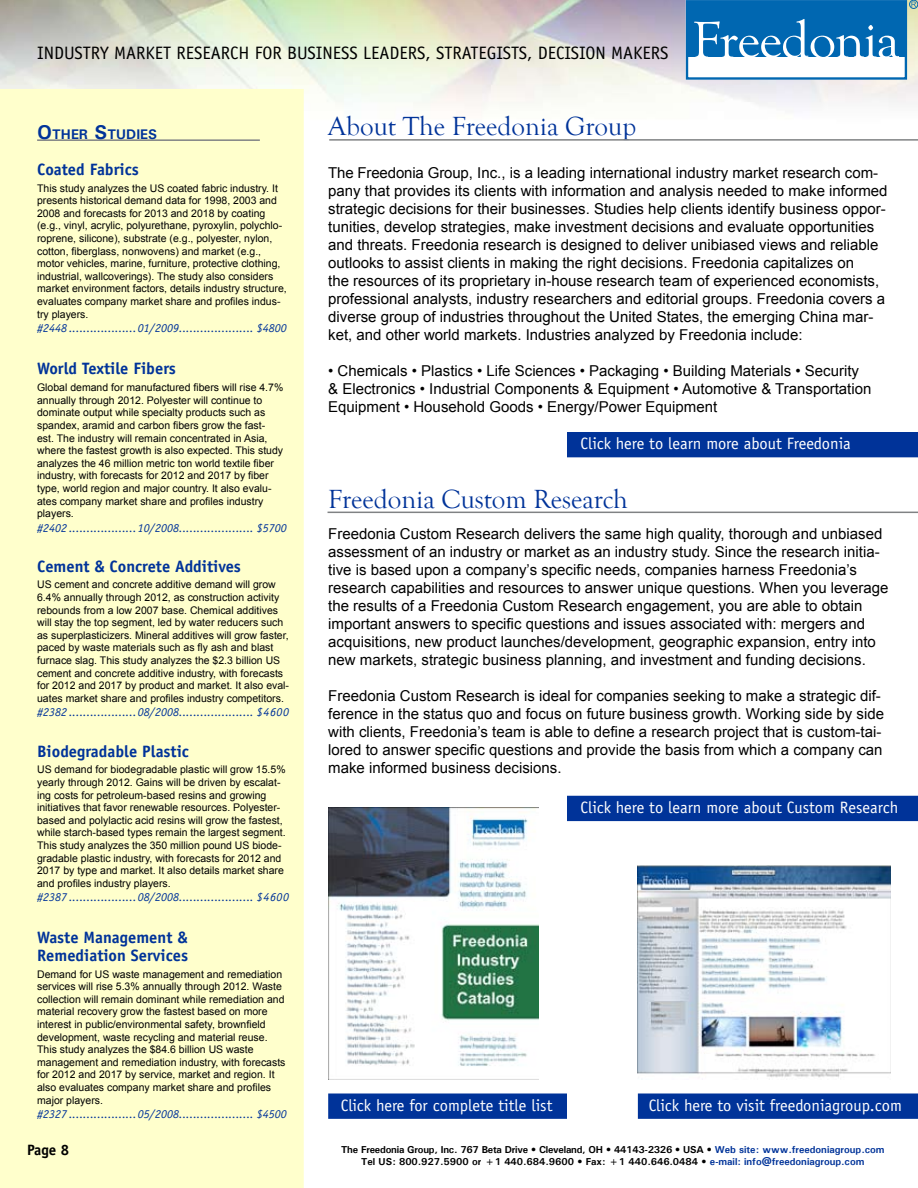
<style>
.page{position:relative;width:918px;height:1188px;background:#fff}
.page>*{position:absolute;margin:0;border:0;box-sizing:border-box;transform-origin:0 0}
.t1{font:27px "Goudy Old Style T";color:#039}
.t2{font:18px "Officina Sans";color:#000}
.t3{font:16.5px "Officina Sans";color:#fff}
.t4{font:700 16.5px/18px "Officina Sans";color:#039}
.t5{font:15px/18px "Arial";color:#000}
.t6{font:700 15px "Officina Sans";color:#000}
.t7{font:700 13.95px "Univers";color:#039}
.t8{font:italic 12px "Officina Sans";color:#039}
.t9{font:10.5px/12.6px "Arial";color:#000}
.t10{font:700 10.05px/12px "Univers";color:#000;text-align:center}
.s1{font-size:19.95px}
.s2{font-style:italic}
.s3{color:#039}
</style>
<div class="page">
<div style="left:0;top:89px;width:304px;height:1099px;background:#ffc"></div>
<hr style="left:329px;top:139px;width:589px;height:2px;background:#808284">
<hr style="left:328px;top:512px;width:590px;height:1px;background:#808284">
<div style="left:567px;top:432px;width:351px;height:25px;background:#039"></div>
<div style="left:568px;top:796px;width:349px;height:24px;background:#039"></div>
<div style="left:567px;top:796px;width:351px;height:25px;border:2px solid #039"></div>
<div style="left:639px;top:1094px;width:278px;height:24px;background:#039"></div>
<div style="left:638px;top:1094px;width:280px;height:25px;border:2px solid #039"></div>
<div style="left:329px;top:1094px;width:237px;height:24px;background:#039"></div>
<div style="left:328px;top:1094px;width:239px;height:25px;border:2px solid #039"></div>
<hr style="left:37px;top:139px;width:223px;height:2px;background:#808284">
<div style="left:686px;top:0;width:221px;height:80px;border:2px solid #0067b1"></div>
<div style="left:687px;top:1px;width:218px;height:56px;background:#0067b1"></div>
<svg style="left:694px;top:19px;width:205px;height:38px"></svg>
<div style="left:909px;top:0;width:9px;height:9px;border:1px solid #0067b1;border-radius:50%"></div>
<svg style="left:911px;top:2px;width:5px;height:5px"></svg>
<img style="left:637px;top:866px;width:254px;height:211px">
<img style="left:328px;top:808px;width:211px;height:272px">
<h2 class="t2" style="left:37px;top:42px;width:633px">INDUSTRY MARKET RESEARCH FOR BUSINESS LEADERS, STRATEGISTS, DECISION MAKERS</h2>
<h3 class="t7" style="left:37px;top:126px;width:120px"><span class="s1">O</span>ther <span class="s1">S</span>tudies</h3>
<h3 class="t4" style="left:37px;top:160px;width:103px">Coated Fabrics</h3>
<p class="t9" style="left:37px;top:182px;width:251px">This study analyzes the US coated fabric industry. It presents historical demand data for 1998, 2003 and 2008 and forecasts for 2013 and 2018 by coating (e.g., vinyl, acrylic, polyurethane, pyroxylin, polychlo&shy;roprene, silicone), substrate (e.g., polyester, nylon, cotton, fiberglass, nonwovens) and market (e.g., motor vehicles, marine, furniture, protective clothing, industrial, wallcoverings). The study also considers market environment factors, details industry structure, evaluates company market share and profiles indus&shy;try players.</p>
<p class="t8" style="left:37px;top:321px;width:251px">#2448 ...................01/2009..................... $4800</p>
<h3 class="t4" style="left:37px;top:359px;width:140px">World Textile Fibers</h3>
<p class="t9" style="left:37px;top:381px;width:248px">Global demand for manufactured fibers will rise 4.7% annually through 2012. Polyester will continue to dominate output while specialty products such as spandex, aramid and carbon fibers grow the fast&shy;est. The industry will remain concentrated in Asia, where the fastest growth is also expected. This study analyzes the 46 million metric ton world textile fiber industry, with forecasts for 2012 and 2017 by fiber type, world region and major country. It also evalu&shy;ates company market share and profiles industry players.</p>
<p class="t8" style="left:37px;top:521px;width:251px">#2402 ...................10/2008..................... $5700</p>
<h3 class="t4" style="left:37px;top:557px;width:205px">Cement &amp; Concrete Additives</h3>
<p class="t9" style="left:37px;top:579px;width:253px">US cement and concrete additive demand will grow 6.4% annually through 2012, as construction activity rebounds from a low 2007 base. Chemical additives will stay the top segment, led by water reducers such as superplasticizers. Mineral additives will grow faster, paced by waste materials such as fly ash and blast furnace slag. This study analyzes the $2.3 billion US cement and concrete additive industry, with forecasts for 2012 and 2017 by product and market. It also eval&shy;uates market share and profiles industry competitors.</p>
<p class="t8" style="left:37px;top:705px;width:254px">#2382 ...................08/2008..................... $4600</p>
<h3 class="t4" style="left:37px;top:742px;width:153px">Biodegradable Plastic</h3>
<p class="t9" style="left:37px;top:764px;width:250px">US demand for biodegradable plastic will grow 15.5% yearly through 2012. Gains will be driven by escalat&shy;ing costs for petroleum-based resins and growing initiatives that favor renewable resources. Polyester&shy;based and polylactic acid resins will grow the fastest, while starch-based types remain the largest segment.<br>This study analyzes the 350 million pound US biode&shy;gradable plastic industry, with forecasts for 2012 and 2017 by type and market. It also details market share and profiles industry players.</p>
<p class="t8" style="left:37px;top:890px;width:254px">#2387 ...................08/2008..................... $4600</p>
<h3 class="t4" style="left:37px;top:928px;width:152px">Waste Management &amp;<br>Remediation Services</h3>
<p class="t9" style="left:37px;top:968px;width:250px">Demand for US waste management and remediation services will rise 5.3% annually through 2012. Waste collection will remain dominant while remediation and material recovery grow the fastest based on more interest in public/environmental safety, brownfield development, waste recycling and material reuse.<br>This study analyzes the $84.6 billion US waste management and remediation industry, with forecasts for 2012 and 2017 by service, market and region. It also evaluates company market share and profiles major players.</p>
<p class="t8" style="left:37px;top:1107px;width:251px">#2327 ...................05/2008..................... $4500</p>
<h3 class="t6" style="left:27px;top:1140px;width:44px">Page 8</h3>
<h1 class="t1" style="left:328px;top:111px;width:310px">About The Freedonia Group</h1>
<p class="t5" style="left:328px;top:164px;width:561px">The Freedonia Group, Inc., is a leading international industry market research com&shy;pany that provides its clients with information and analysis needed to make informed strategic decisions for their businesses. Studies help clients identify business oppor&shy;tunities, develop strategies, make investment decisions and evaluate opportunities and threats. Freedonia research is designed to deliver unibiased views and reliable outlooks to assist clients in making the right decisions. Freedonia capitalizes on<br>the resources of its proprietary in-house research team of experienced economists, professional analysts, industry researchers and editorial groups. Freedonia covers a diverse group of industries throughout the United States, the emerging China mar&shy;ket, and other world markets. Industries analyzed by Freedonia include:</p>
<h3 class="t5" style="left:328px;top:362px;width:545px"><span class="s2">•</span> Chemicals • Plastics • Life Sciences • Packaging • Building Materials • Security &amp; Electronics • Industrial Components &amp; Equipment • Automotive &amp; Transportation<br>Equipment • Household Goods • Energy/Power Equipment</h3>
<h3 class="t3" style="left:580px;top:434px;width:272px">Click here to learn more about Freedonia</h3>
<h1 class="t1" style="left:328px;top:484px;width:301px">Freedonia Custom Research</h1>
<p class="t5" style="left:328px;top:525px;width:562px">Freedonia Custom Research delivers the same high quality, thorough and unbiased assessment of an industry or market as an industry study. Since the research initia&shy;tive is based upon a company’s specific needs, companies harness Freedonia’s research capabilities and resources to answer unique questions. When you leverage the results of a Freedonia Custom Research engagement, you are able to obtain important answers to specific questions and issues associated with: mergers and acquisitions, new product launches/development, geographic expansion, entry into new markets, strategic business planning, and investment and funding decisions.</p>
<p class="t5" style="left:328px;top:687px;width:557px">Freedonia Custom Research is ideal for companies seeking to make a strategic dif&shy;ference in the status quo and focus on future business growth. Working side by side with clients, Freedonia’s team is able to define a research project that is custom-tai&shy;lored to answer specific questions and provide the basis from which a company can make informed business decisions.</p>
<h3 class="t3" style="left:580px;top:798px;width:319px">Click here to learn more about Custom Research</h3>
<h3 class="t3" style="left:341px;top:1096px;width:213px">Click here for complete title list</h3>
<h3 class="t3" style="left:649px;top:1096px;width:255px">Click here to visit freedoniagroup.com</h3>
<p class="t10" style="left:341px;top:1143px;width:545px">The Freedonia Group, Inc. 767 Beta Drive • Cleveland, OH • 44143-2326 • USA • <span class="s3">Web site: www.freedoniagroup.com<br></span>Tel US: 800.927.5900 or +1 440.684.9600 • Fax: +1 440.646.0484 • <span class="s3">e-mail: info@freedoniagroup.com</span></p>
</div>
